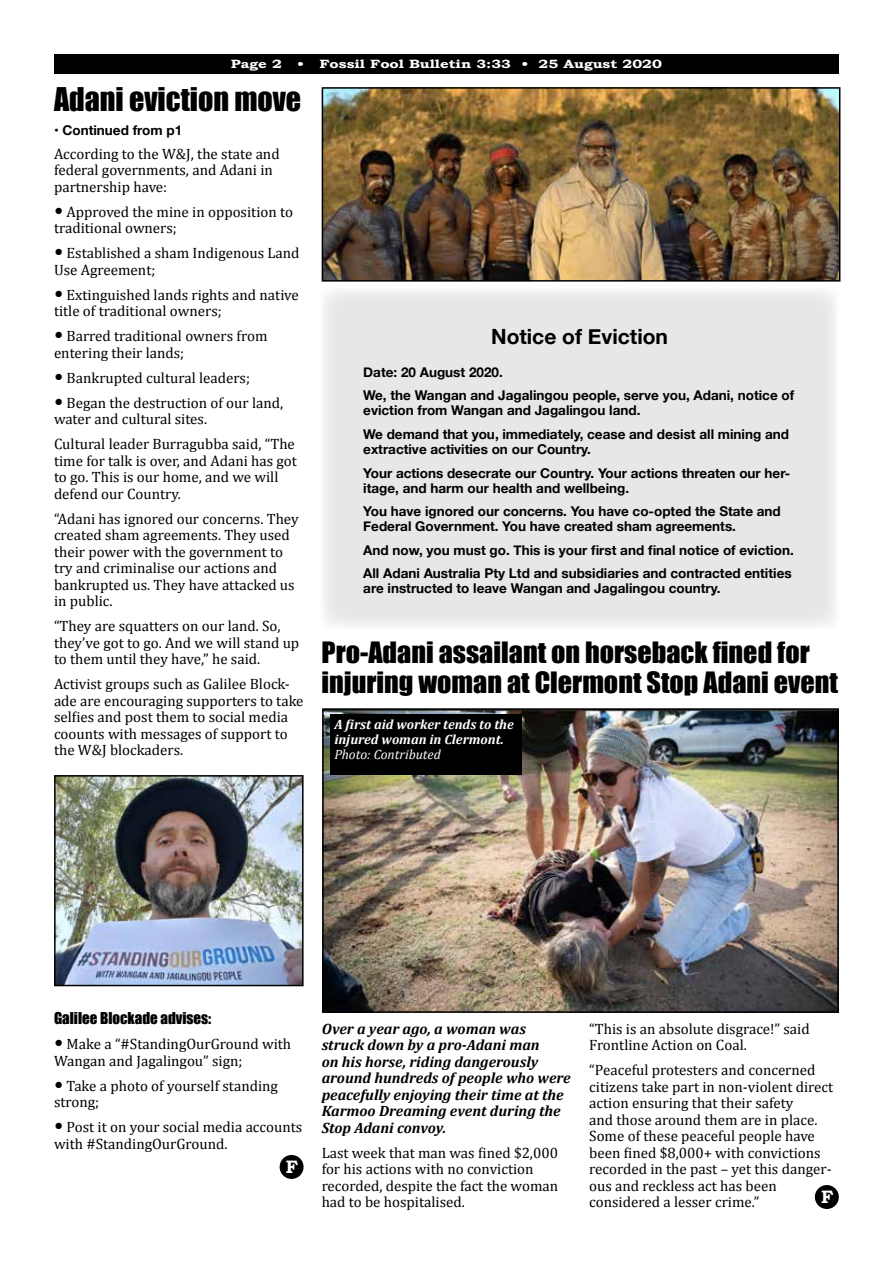
<style>
.page{position:relative;width:893px;height:1263px;background:#fff}
.page>*{position:absolute;margin:0;border:0;box-sizing:border-box;transform-origin:0 0}
.t1{font:30px "Impact";color:#000}
.t2{font:27px/30px "Impact";color:#000;scale:1.04 1}
.t3{font:700 21px "Helvetica Neue";color:#000}
.t4{font:700 18px "Bookman Old Style";color:#fff}
.t5{font:15px/16.5px "Cambria";color:#000}
.t6{font:italic 700 15px/16.5px "Cambria";color:#000}
.t7{font:15px "Impact";color:#000}
.t8{font:700 13.5px/23.5px "Helvetica Neue";color:#000}
.t9{font:italic 700 13.5px/15px "Cambria";color:#fff}
.t10{font:italic 13.5px "Cambria";color:#fff}
.t11{font:700 12px "Bookman Old Style";color:#fff;scale:1.25 1}
.s1{font-size:21px}
</style>
<div class="page">
<div style="left:54px;top:54px;width:785px;height:20px;background:#000"></div>
<div style="left:280px;top:1156px;width:23px;height:22px;background:#000;border-radius:50%"></div>
<div style="left:280px;top:1155px;width:24px;height:24px;border:2px solid #000;border-radius:50%"></div>
<div style="left:321px;top:288px;width:517px;height:341px;background:#e6e7e8"></div>
<img style="left:325px;top:90px;width:512px;height:189px">
<div style="left:322px;top:87px;width:518px;height:195px;border:2px solid #000"></div>
<div style="left:816px;top:1186px;width:22px;height:22px;background:#000;border-radius:50%"></div>
<div style="left:815px;top:1185px;width:24px;height:24px;border:2px solid #000;border-radius:50%"></div>
<img style="left:325px;top:711px;width:511px;height:299px">
<div style="left:322px;top:708px;width:517px;height:305px;border:2px solid #000"></div>
<div style="left:330px;top:715px;width:192px;height:60px;background:#000"></div>
<img style="left:57px;top:778px;width:244px;height:205px">
<div style="left:54px;top:775px;width:250px;height:211px;border:2px solid #000"></div>
<p class="t11" style="left:231px;top:55px;width:42px">Page 2</p>
<p class="t11" style="left:297px;top:55px;width:293px">• Fossil Fool Bulletin 3:33 • 25 August 2020</p>
<h1 class="t1" style="left:54px;top:76px;width:249px">Adani eviction move</h1>
<p class="t8" style="left:54px;top:118px;width:130px">• Continued from p1</p>
<p class="t5" style="left:54px;top:145px;width:227px">According to the W&amp;J, the state and federal governments, and Adani in partnership have:</p>
<p class="t5" style="left:54px;top:203px;width:241px"><span class="s1">•</span> Approved the mine in opposition to traditional owners;</p>
<p class="t5" style="left:54px;top:245px;width:247px"><span class="s1">•</span> Established a sham Indigenous Land<br>Use Agreement;</p>
<p class="t5" style="left:54px;top:286px;width:246px"><span class="s1">•</span> Extinguished lands rights and native title of traditional owners;</p>
<p class="t5" style="left:54px;top:328px;width:215px"><span class="s1">•</span> Barred traditional owners from entering their lands;</p>
<p class="t5" style="left:54px;top:369px;width:197px"><span class="s1">•</span> Bankrupted cultural leaders;</p>
<p class="t5" style="left:54px;top:394px;width:231px"><span class="s1">•</span> Began the destruction of our land, water and cultural sites.</p>
<p class="t5" style="left:54px;top:436px;width:244px">Cultural leader Burragubba said, “The time for talk is over, and Adani has got to go. This is our home, and we will defend our Country.</p>
<p class="t5" style="left:54px;top:510px;width:246px">“Adani has ignored our concerns. They created sham agreements. They used their power with the government to try and criminalise our actions and bankrupted us. They have attacked us in public.</p>
<p class="t5" style="left:54px;top:618px;width:247px">“They are squatters on our land. So, they’ve got to go. And we will stand up to them until they have,” he said.</p>
<p class="t5" style="left:54px;top:676px;width:251px">Activist groups such as Galilee Block&shy;ade are encouraging supporters to take selfies and post them to social media coounts with messages of support to the W&amp;J blockaders.</p>
<h3 class="t3" style="left:491px;top:320px;width:178px">Notice of Eviction</h3>
<p class="t8" style="left:363px;top:361px;width:432px">Date: 20 August 2020.<br>We, the Wangan and Jagalingou people, serve you, Adani, notice of</p>
<p class="t8" style="left:363px;top:399px;width:427px">eviction from Wangan and Jagalingou land.<br>We demand that you, immediately, cease and desist all mining and</p>
<p class="t8" style="left:363px;top:438px;width:429px">extractive activities on our Country.<br>Your actions desecrate our Country. Your actions threaten our her-</p>
<p class="t8" style="left:363px;top:476px;width:419px">itage, and harm our health and wellbeing.<br>You have ignored our concerns. You have co-opted the State and</p>
<p class="t8" style="left:363px;top:515px;width:432px">Federal Government. You have created sham agreements.<br>And now, you must go. This is your first and final notice of eviction.<br>All Adani Australia Pty Ltd and subsidiaries and contracted entities</p>
<p class="t8" style="left:363px;top:577px;width:359px">are instructed to leave Wangan and Jagalingou country.</p>
<h2 class="t2" style="left:322px;top:637px;width:498px">Pro-Adani assailant on horseback fined for injuring woman at Clermont Stop Adani event</h2>
<p class="t9" style="left:334px;top:717px;width:181px">A first aid worker tends to the injured woman in Clermont.</p>
<p class="t10" style="left:334px;top:747px;width:108px">Photo: Contributed</p>
<p class="t7" style="left:54px;top:1007px;width:159px">Galilee Blockade advises:</p>
<p class="t5" style="left:54px;top:1036px;width:239px"><span class="s1">•</span> Make a “#StandingOurGround with<br>Wangan and Jagalingou” sign;</p>
<p class="t5" style="left:54px;top:1077px;width:225px"><span class="s1">•</span> Take a photo of yourself standing strong;</p>
<p class="t5" style="left:54px;top:1119px;width:250px"><span class="s1">•</span> Post it on your social media accounts with #StandingOurGround.</p>
<p class="t4" style="left:286px;top:1154px;width:14px">F</p>
<p class="t6" style="left:322px;top:1020px;width:251px">Over a year ago, a woman was struck down by a pro-Adani man<br>on his horse, riding dangerously around hundreds of people who were peacefully enjoying their time at the<br>Karmoo Dreaming event during the<br>Stop Adani convoy.</p>
<p class="t5" style="left:322px;top:1144px;width:238px">Last week that man was fined $2,000 for his actions with no conviction recorded, despite the fact the woman had to be hospitalised.</p>
<p class="t5" style="left:589px;top:1020px;width:222px">“This is an absolute disgrace!” said<br>Frontline Action on Coal.</p>
<p class="t5" style="left:589px;top:1062px;width:245px">“Peaceful protesters and concerned citizens take part in non-violent direct action ensuring that their safety<br>and those around them are in place.<br>Some of these peaceful people have been fined $8,000+ with convictions recorded in the past – yet this danger&shy;ous and reckless act has been considered a lesser crime.”</p>
<p class="t4" style="left:821px;top:1184px;width:14px">F</p>
</div>
